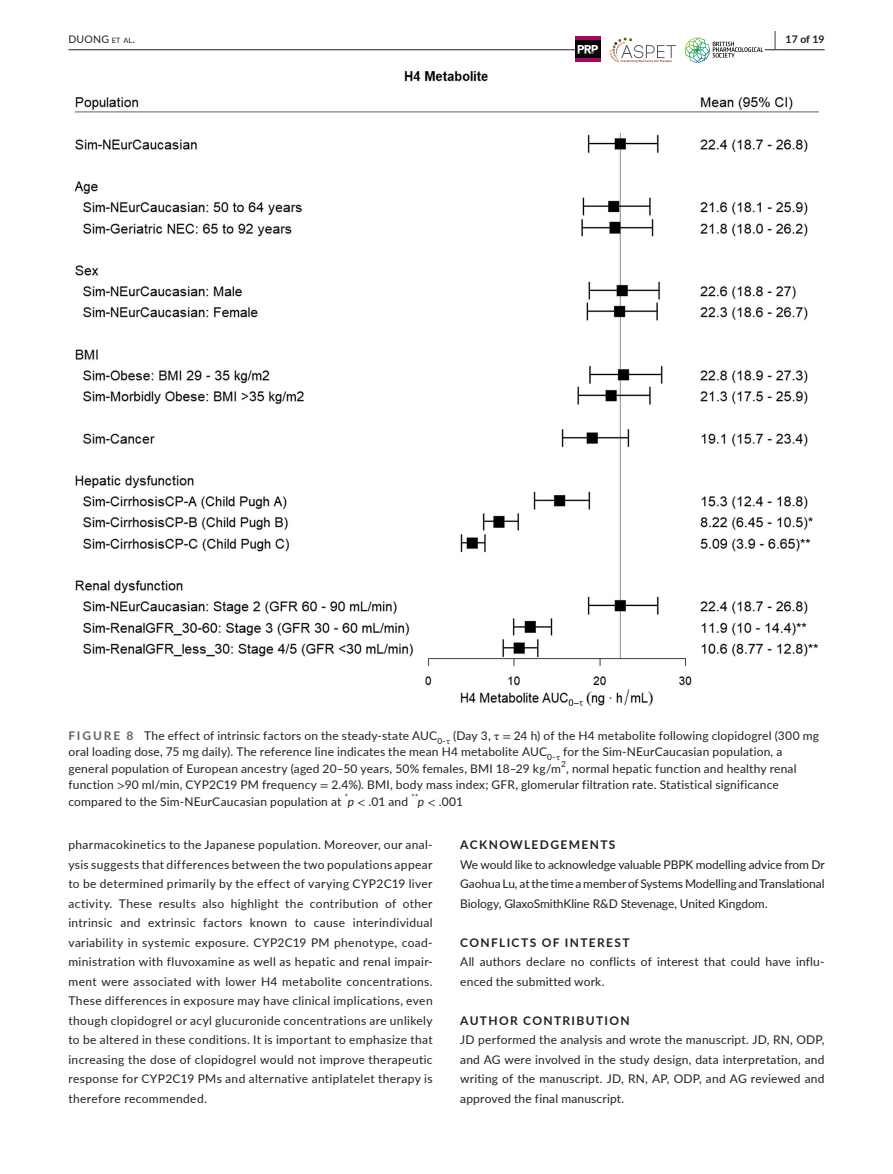
<style>
.page{position:relative;width:893px;height:1174px;background:#fff}
.page>*{position:absolute;margin:0;border:0;box-sizing:border-box;transform-origin:0 0}
.t1{font:12px/19.5px "Lato";letter-spacing:.015em;color:#231f20;text-align:justify}
.t2{font:700 12px "Lato";letter-spacing:.115em;color:#231f20}
.t3{font:10.5px "Lato";letter-spacing:.02em;color:#231f20}
.t4{font:700 10.5px "Lato";color:#231f20}
.t5{font:italic 8.4px "Lato";color:#231f20}
.t6{font:8.4px "Lato";color:#231f20}
.s1{font-size:7.35px}
.s2{font-size:19.5px}
.s3{font-weight:700;color:#636366}
.s4{font-family:"STIX"}
.s5{font-style:italic}
</style>
<div class="page">
<hr style="left:68px;top:49px;width:756px;height:1px;background:#231f20">
<div style="left:575px;top:36px;width:189px;height:27px;background:#fff"></div>
<div style="left:575px;top:37px;width:25px;height:25px;background:#070606"></div>
<hr style="left:575px;top:37px;width:25px;height:3px;background:#a60660">
<hr style="left:575px;top:59px;width:25px;height:3px;background:#a60660">
<svg style="left:578px;top:45px;width:20px;height:9px"></svg>
<svg style="left:609px;top:37px;width:67px;height:25px"></svg>
<svg style="left:685px;top:37px;width:78px;height:26px"></svg>
<img style="left:74px;top:71px;width:745px;height:635px">
<p class="t3" style="left:68px;top:31px;width:68px">DUONG <span class="s1">et al</span>.</p>
<p class="t4" style="left:774px;top:31px;width:52px"><span class="s2">|</span> 17 of 19</p>
<p class="t1" style="left:68px;top:726px;width:752px;line-height:16.5px;text-align:left"><span class="s3">FIGURE 8</span> The effect of intrinsic factors on the steady-state AUC<sub>0-</sub><sub>τ</sub> (Day 3, <span class="s4">τ =</span> 24 h) of the H4 metabolite following clopidogrel (300 mg oral loading dose, 75 mg daily). The reference line indicates the mean H4 metabolite AUC<sub>0-</sub><sub>τ</sub> for the Sim-NEurCaucasian population, a general population of European ancestry (aged 20–50 years, 50% females, BMI 18–29 kg/m , normal hepatic function and healthy renal</p>
<p class="t6" style="left:561px;top:758px;width:6px">2</p>
<p class="t1" style="left:68px;top:776px;width:712px;line-height:16.5px">function <span class="s4">&gt;</span>90 ml/min, CYP2C19 PM frequency <span class="s4">=</span> 2.4%). BMI, body mass index; GFR, glomerular filtration rate. Statistical significance compared to the Sim-NEurCaucasian population at</p>
<p class="t5" style="left:344px;top:791px;width:5px">*</p>
<p class="t5" style="left:411px;top:791px;width:8px">**</p>
<p class="t1" style="left:348px;top:791px;width:62px"><span class="s5">p</span> <span class="s4">&lt;</span> .01 and</p>
<p class="t1" style="left:418px;top:791px;width:47px"><span class="s5">p</span> <span class="s4">&lt;</span> .001</p>
<p class="t1" style="left:68px;top:834px;width:366px">pharmacokinetics to the Japanese population. Moreover, our anal&shy;ysis suggests that differences between the two populations appear to be determined primarily by the effect of varying CYP2C19 liver activity. These results also highlight the contribution of other intrinsic and extrinsic factors known to cause interindividual variability in systemic exposure. CYP2C19 PM phenotype, coad&shy;ministration with fluvoxamine as well as hepatic and renal impair&shy;ment were associated with lower H4 metabolite concentrations.<br>These differences in exposure may have clinical implications, even though clopidogrel or acyl glucuronide concentrations are unlikely to be altered in these conditions. It is important to emphasize that increasing the dose of clopidogrel would not improve therapeutic response for CYP2C19 PMs and alternative antiplatelet therapy is therefore recommended.</p>
<p class="t2" style="left:460px;top:836px;width:157px">ACKNOWLEDGEMENTS</p>
<p class="t1" style="left:460px;top:854px;width:366px">We would like to acknowledge valuable PBPK modelling advice from Dr Gaohua Lu, at the time a memberofSystems Modelling andTranslational Biology, GlaxoSmithKline R&amp;D Stevenage, United Kingdom.</p>
<p class="t2" style="left:460px;top:933px;width:171px">CONFLICTS OF INTEREST</p>
<p class="t1" style="left:460px;top:951px;width:366px">All authors declare no conflicts of interest that could have influ&shy;enced the submitted work.</p>
<p class="t2" style="left:460px;top:1011px;width:171px">AUTHOR CONTRIBUTION</p>
<p class="t1" style="left:460px;top:1029px;width:366px">JD performed the analysis and wrote the manuscript. JD, RN, ODP, and AG were involved in the study design, data interpretation, and writing of the manuscript. JD, RN, AP, ODP, and AG reviewed and approved the final manuscript.</p>
</div>
